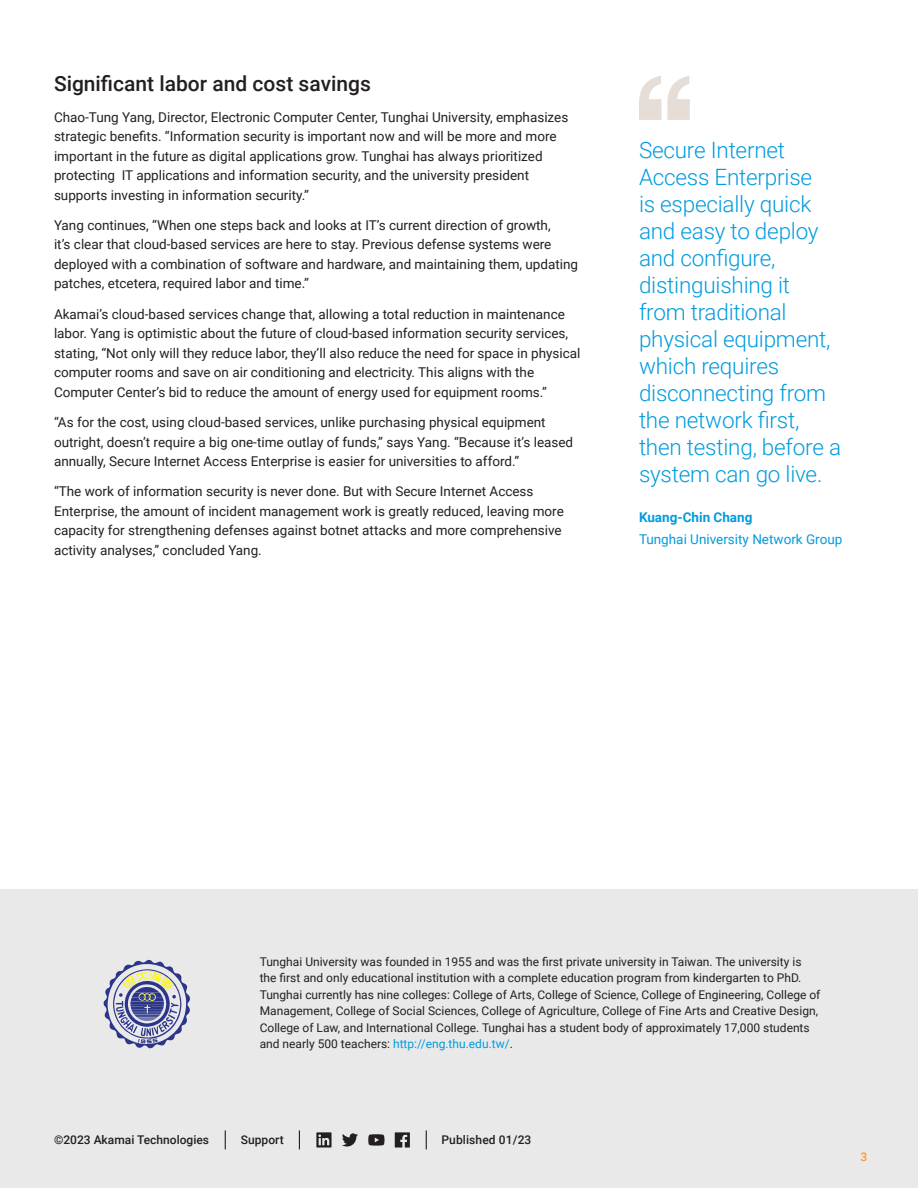
<style>
.page{position:relative;width:918px;height:1188px;background:#fff}
.page>*{position:absolute;margin:0;border:0;box-sizing:border-box;transform-origin:0 0}
.ACS___Pull_Quote{font:300 22.5px/27px "Roboto";letter-spacing:-.01em;color:#009cde}
.ACS___H1{font:500 21px "Roboto";color:#231f20}
.ACS___Body{font:13.5px/19.5px "Roboto";color:#231f20}
.ACS___Pull_Quote_-_T{font:13.5px "Roboto";color:#009cde}
.ACS___Pull_Quote_-_N{font:700 13.5px "Roboto";color:#009cde}
.ACS___Concluding_Par{font:12px/16.5px "Roboto";color:#231f20}
.ACS___Footer{font:500 12px "Roboto";color:#231f20}
.t1{font:500 12px "Roboto";color:#f93}
.s1{color:#009cde}
</style>
<div class="page">
<svg style="left:639px;top:76px;width:51px;height:44px"></svg>
<div style="left:0;top:890px;width:918px;height:298px;background:#e9e9ea"></div>
<svg style="left:299px;top:1130px;width:1px;height:19px"></svg>
<svg style="left:225px;top:1130px;width:1px;height:19px"></svg>
<svg style="left:426px;top:1130px;width:1px;height:19px"></svg>
<svg style="left:368px;top:1134px;width:16px;height:12px"></svg>
<svg style="left:316px;top:1132px;width:16px;height:16px"></svg>
<svg style="left:395px;top:1132px;width:15px;height:16px"></svg>
<svg style="left:342px;top:1133px;width:16px;height:14px"></svg>
<svg style="left:103px;top:960px;width:87px;height:88px"></svg>
<p class="ACS___H1" style="left:54px;top:69px;width:318px">Significant labor and cost savings</p>
<p class="ACS___Body" style="left:54px;top:107px;width:516px">Chao-Tung Yang, Director, Electronic Computer Center, Tunghai University, emphasizes strategic benefits. “Information security is important now and will be more and more important in the future as digital applications grow. Tunghai has always prioritized protecting IT applications and information security, and the university president supports investing in information security.”</p>
<p class="ACS___Body" style="left:54px;top:215px;width:526px">Yang continues, “When one steps back and looks at IT’s current direction of growth,<br>it’s clear that cloud-based services are here to stay. Previous defense systems were deployed with a combination of software and hardware, and maintaining them, updating patches, etcetera, required labor and time.”</p>
<p class="ACS___Body" style="left:54px;top:304px;width:528px">Akamai’s cloud-based services change that, allowing a total reduction in maintenance labor. Yang is optimistic about the future of cloud-based information security services, stating, “Not only will they reduce labor, they’ll also reduce the need for space in physical computer rooms and save on air conditioning and electricity. This aligns with the Computer Center’s bid to reduce the amount of energy used for equipment rooms.”</p>
<p class="ACS___Body" style="left:54px;top:412px;width:521px">“As for the cost, using cloud-based services, unlike purchasing physical equipment outright, doesn’t require a big one-time outlay of funds,” says Yang. “Because it’s leased annually, Secure Internet Access Enterprise is easier for universities to afford.”</p>
<p class="ACS___Body" style="left:54px;top:481px;width:511px">“The work of information security is never done. But with Secure Internet Access Enterprise, the amount of incident management work is greatly reduced, leaving more capacity for strengthening defenses against botnet attacks and more comprehensive activity analyses,” concluded Yang.</p>
<p class="ACS___Pull_Quote" style="left:639px;top:136px;width:204px">Secure Internet<br>Access Enterprise<br>is especially quick and easy to deploy and configure, distinguishing it from traditional physical equipment, which requires disconnecting from the network first, then testing, before a system can go live.</p>
<p class="ACS___Pull_Quote_-_N" style="left:639px;top:508px;width:115px">Kuang-Chin Chang</p>
<p class="ACS___Pull_Quote_-_T" style="left:639px;top:530px;width:205px">Tunghai University Network Group</p>
<p class="ACS___Concluding_Par" style="left:260px;top:953px;width:562px">Tunghai University was founded in 1955 and was the first private university in Taiwan. The university is the first and only educational institution with a complete education program from kindergarten to PhD.<br>Tunghai currently has nine colleges: College of Arts, College of Science, College of Engineering, College of Management, College of Social Sciences, College of Agriculture, College of Fine Arts and Creative Design, College of Law, and International College. Tunghai has a student body of approximately 17,000 students and nearly 500 teachers: <span class="s1">http://eng.thu.edu.tw/</span>.</p>
<p class="ACS___Footer" style="left:54px;top:1132px;width:157px">©2023 Akamai Technologies</p>
<p class="ACS___Footer" style="left:241px;top:1132px;width:44px">Support</p>
<p class="ACS___Footer" style="left:441px;top:1132px;width:91px">Published 01/23</p>
<p class="t1" style="left:860px;top:1148px;width:8px">3</p>
</div>
